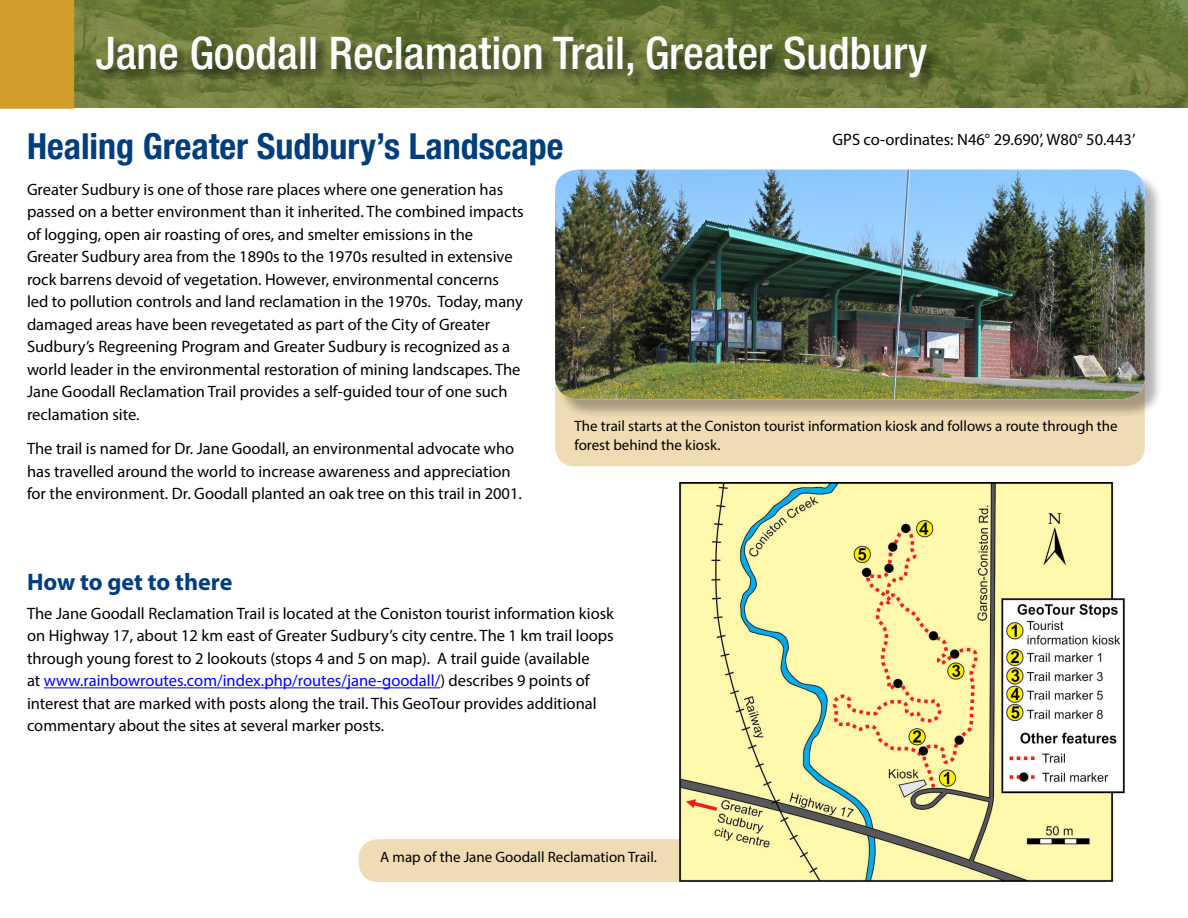
<style>
.page{position:relative;width:1188px;height:918px;background:#fff}
.page>*{position:absolute;margin:0;border:0;box-sizing:border-box;transform-origin:0 0}
.t1{font:500 condensed 45px "Helvetica Neue LT Std";color:#fff}
.t2{font:700 condensed 36px "Helvetica Neue LT Std";color:#003e7e}
.t3{font:700 24px "Myriad Pro";color:#003e7e}
.t4{font:16.5px/22.5px "Myriad Pro";color:#000}
.t5{font:15px/19.5px "Myriad Pro";color:#000}
.s1{color:#00f}
</style>
<div class="page">
<img style="left:74px;top:0;width:1114px;height:108px">
<div style="left:0;top:0;width:74px;height:109px;background:#d29c2a"></div>
<div style="left:95px;top:36px;width:846px;height:57px;background:#000;opacity:.6"></div>
<div style="left:359px;top:839px;width:391px;height:43px;background:#efdcb4;border-radius:19px"></div>
<div style="left:555px;top:345px;width:590px;height:121px;background:#efdcb4;border-radius:20px"></div>
<div style="left:557px;top:172px;width:607px;height:246px;background:#000;opacity:.3"></div>
<img style="left:555px;top:170px;width:590px;height:229px">
<img style="left:679px;top:483px;width:445px;height:399px">
<hr style="left:44px;top:687px;width:396px;height:1px;background:#00f">
<h1 class="t1" style="left:96px;top:26px;width:833px">Jane Goodall Reclamation Trail, Greater Sudbury</h1>
<h2 class="t2" style="left:27px;top:124px;width:538px">Healing Greater Sudbury’s Landscape</h2>
<p class="t4" style="left:27px;top:178px;width:498px">Greater Sudbury is one of those rare places where one generation has passed on a better environment than it inherited. The combined impacts of logging, open air roasting of ores, and smelter emissions in the Greater Sudbury area from the 1890s to the 1970s resulted in extensive rock barrens devoid of vegetation. However, environmental concerns led to pollution controls and land reclamation in the 1970s. Today, many damaged areas have been revegetated as part of the City of Greater Sudbury’s Regreening Program and Greater Sudbury is recognized as a world leader in the environmental restoration of mining landscapes. The Jane Goodall Reclamation Trail provides a self-guided tour of one such reclamation site.</p>
<p class="t4" style="left:27px;top:437px;width:496px">The trail is named for Dr. Jane Goodall, an environmental advocate who has travelled around the world to increase awareness and appreciation for the environment. Dr. Goodall planted an oak tree on this trail in 2001.</p>
<p class="t4" style="left:833px;top:128px;width:304px">GPS co-ordinates: N46° 29.690’, W80° 50.443’</p>
<p class="t5" style="left:575px;top:416px;width:545px">The trail starts at the Coniston tourist information kiosk and follows a route through the forest behind the kiosk.</p>
<h3 class="t3" style="left:27px;top:566px;width:207px">How to get to there</h3>
<p class="t4" style="left:27px;top:602px;width:589px">The Jane Goodall Reclamation Trail is located at the Coniston tourist information kiosk on Highway 17, about 12 km east of Greater Sudbury’s city centre. The 1 km trail loops through young forest to 2 lookouts (stops 4 and 5 on map). A trail guide (available<br>at <span class="s1">www.rainbowroutes.com/index.php/routes/jane-goodall/</span>) describes 9 points of interest that are marked with posts along the trail. This GeoTour provides additional commentary about the sites at several marker posts.</p>
<p class="t5" style="left:380px;top:847px;width:278px">A map of the Jane Goodall Reclamation Trail.</p>
</div>
